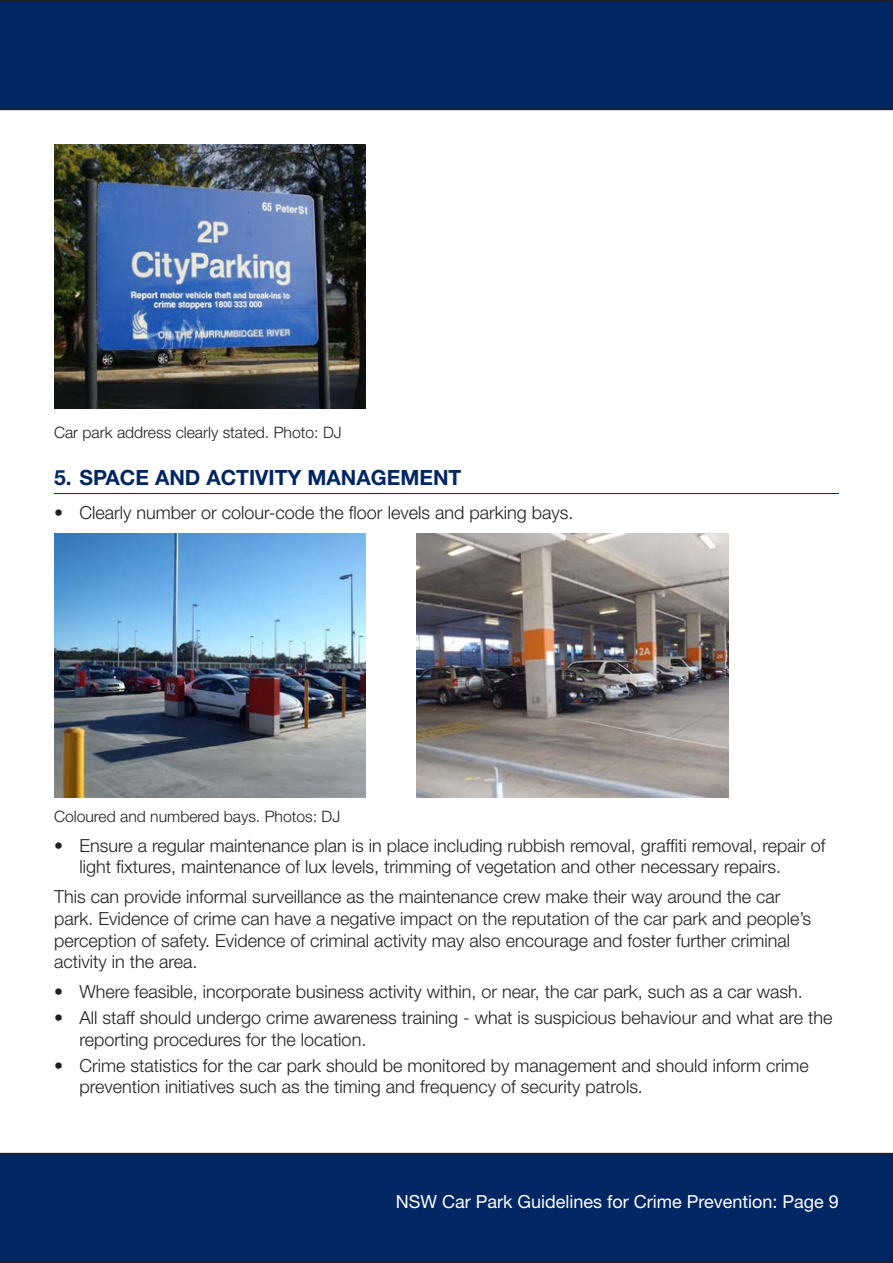
<style>
.page{position:relative;width:893px;height:1263px;background:#fff}
.page>*{position:absolute;margin:0;border:0;box-sizing:border-box;transform-origin:0 0}
.t1{font:700 21px "Helvetica Neue LT Std";color:#002664}
.Body_text{font:300 18px/21.6px "Helvetica Neue LT Std";color:#231f20}
.t2{font:18px "Helvetica Neue LT Std";color:#fff}
.t3{font:300 15.75px "Helvetica Neue LT Std";color:#231f20}
</style>
<div class="page">
<div style="left:0;top:1153px;width:893px;height:110px;background:#002664"></div>
<div style="left:0;top:0;width:893px;height:110px;background:#002664"></div>
<hr style="left:54px;top:493px;width:785px;height:1px;background:#002664">
<img style="left:54px;top:534px;width:311px;height:263px">
<img style="left:417px;top:534px;width:311px;height:263px">
<img style="left:54px;top:145px;width:311px;height:263px">
<p class="t3" style="left:54px;top:423px;width:289px">Car park address clearly stated. Photo: DJ</p>
<p class="t1" style="left:54px;top:464px;width:409px">5. SPACE AND ACTIVITY MANAGEMENT</p>
<p class="Body_text" style="left:54px;top:502px;width:521px">• Clearly number or colour-code the floor levels and parking bays.</p>
<p class="t3" style="left:54px;top:806px;width:288px">Coloured and numbered bays. Photos: DJ</p>
<p class="Body_text" style="left:80px;top:834px;width:747px;text-indent:-26px">• Ensure a regular maintenance plan is in place including rubbish removal, graffiti removal, repair of light fixtures, maintenance of lux levels, trimming of vegetation and other necessary repairs.</p>
<p class="Body_text" style="left:54px;top:886px;width:758px">This can provide informal surveillance as the maintenance crew make their way around the car park. Evidence of crime can have a negative impact on the reputation of the car park and people’s perception of safety. Evidence of criminal activity may also encourage and foster further criminal activity in the area.</p>
<p class="Body_text" style="left:54px;top:981px;width:750px">• Where feasible, incorporate business activity within, or near, the car park, such as a car wash.</p>
<p class="Body_text" style="left:80px;top:1007px;width:754px;text-indent:-26px">• All staff should undergo crime awareness training - what is suspicious behaviour and what are the reporting procedures for the location.</p>
<p class="Body_text" style="left:80px;top:1054px;width:731px;text-indent:-26px">• Crime statistics for the car park should be monitored by management and should inform crime prevention initiatives such as the timing and frequency of security patrols.</p>
<p class="t2" style="left:396px;top:1191px;width:445px">NSW Car Park Guidelines for Crime Prevention: Page 9</p>
</div>
